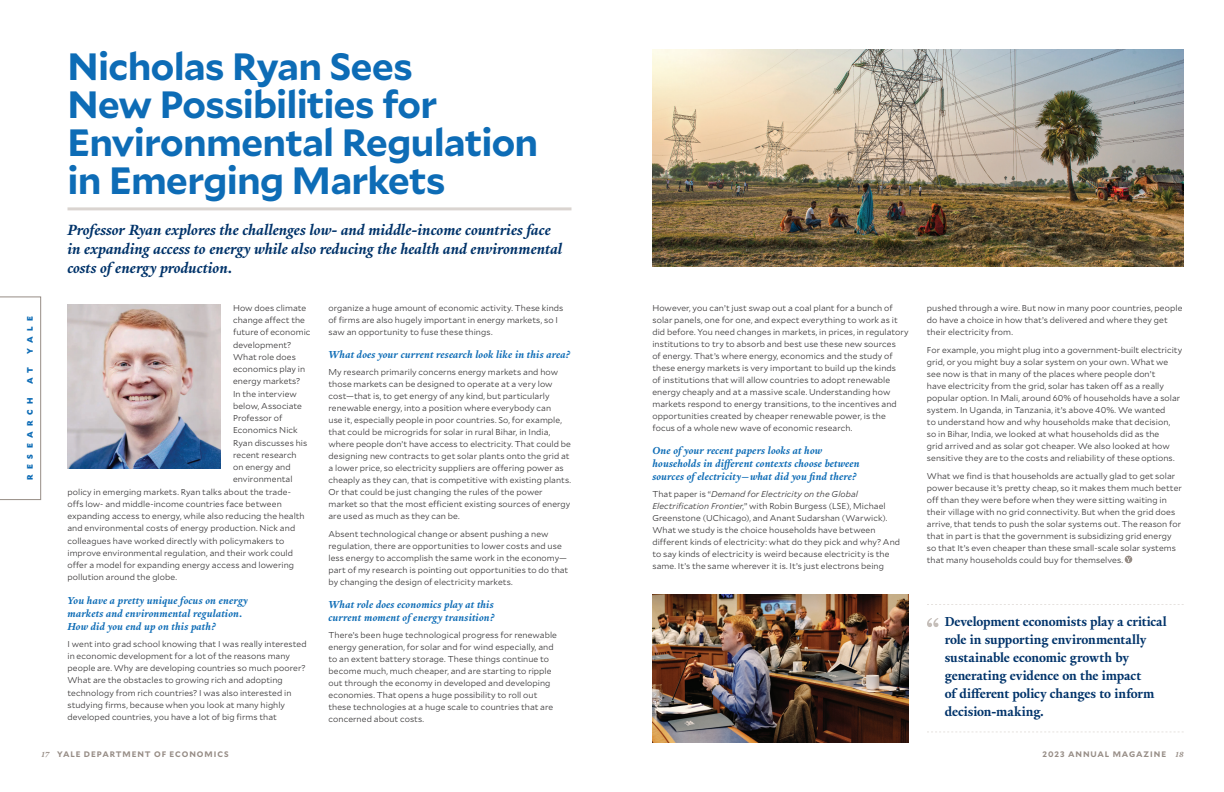
<style>
.page{position:relative;width:1224px;height:792px;background:#fff}
.page>*{position:absolute;margin:0;border:0;box-sizing:border-box;transform-origin:0 0}
.Light_Blue_Section_Head{font:700 38px/38px "Mallory";letter-spacing:-.02em;color:#0d6cb6}
.Dark_Blue_Section_Subhead{font:italic 700 16px/19px "Yale New";letter-spacing:.005em;color:#01336a}
.Callout{font:700 14px/18px "Yale New";letter-spacing:-.005em;color:#01336a}
.Sub-Sub_1{font:italic 700 11px/13px "Yale New";letter-spacing:.015em;color:#0d6cb6}
.Copy{font:300 8.5px/12px "Mallory";letter-spacing:.005em;color:#312f30}
.t1{font:700 8px "Mallory";letter-spacing:.115em;color:#978d86}
.Category{font:900 8px "Mallory";letter-spacing:.7em;color:#0d6cb6}
.s1{font-style:italic}
.s2{font-family:"Yale New";font-style:italic}
</style>
<div class="page">
<svg style="left:0;top:297px;width:41px;height:203px"></svg>
<hr style="left:68px;top:207px;width:504px;height:3px;background:#dad4d0">
<div style="left:1125px;top:556px;width:7px;height:7px;background:#978d86;border-radius:50%"></div>
<svg style="left:1126px;top:557px;width:5px;height:5px"></svg>
<img style="left:653px;top:50px;width:531px;height:216px">
<img style="left:68px;top:304px;width:152px;height:164px">
<img style="left:652px;top:594px;width:257px;height:148px">
<svg style="left:927px;top:604px;width:257px;height:1px"></svg>
<svg style="left:927px;top:618px;width:11px;height:9px"></svg>
<svg style="left:927px;top:731px;width:257px;height:1px"></svg>
<p class="Category" style="left:24px;top:354px;width:39px;rotate:-90deg">YALE</p>
<p class="Category" style="left:24px;top:384px;width:19px;rotate:-90deg">A T</p>
<p class="Category" style="left:24px;top:480px;width:85px;rotate:-90deg">RESEARCH</p>
<p class="Light_Blue_Section_Head" style="left:68px;top:45px;width:472px">Nicholas Ryan Sees<br>New Possibilities for<br>Environmental Regulation in Emerging Markets</p>
<p class="Dark_Blue_Section_Subhead" style="left:68px;top:221px;width:496px">Professor Ryan explores the challenges low- and middle-income countries face in expanding access to energy while also reducing the health and environmental costs of energy production.</p>
<p class="Copy" style="left:233px;top:301px;width:75px">How does climate</p>
<p class="Copy" style="left:233px;top:314px;width:73px">change affect the</p>
<p class="Copy" style="left:233px;top:326px;width:79px">future of economic</p>
<p class="Copy" style="left:233px;top:338px;width:60px">development?</p>
<p class="Copy" style="left:233px;top:350px;width:64px">What role does</p>
<p class="Copy" style="left:233px;top:363px;width:74px">economics play in</p>
<p class="Copy" style="left:233px;top:375px;width:69px">energy markets?</p>
<p class="Copy" style="left:233px;top:387px;width:65px">In the interview</p>
<p class="Copy" style="left:233px;top:399px;width:70px">below, Associate</p>
<p class="Copy" style="left:233px;top:412px;width:51px">Professor of</p>
<p class="Copy" style="left:233px;top:424px;width:66px">Economics Nick</p>
<p class="Copy" style="left:233px;top:436px;width:76px">Ryan discusses his</p>
<p class="Copy" style="left:233px;top:448px;width:65px">recent research</p>
<p class="Copy" style="left:233px;top:461px;width:59px">on energy and</p>
<p class="Copy" style="left:233px;top:473px;width:61px">environmental</p>
<p class="Copy" style="left:68px;top:485px;width:225px">policy in emerging markets. Ryan talks about the trade-</p>
<p class="Copy" style="left:68px;top:497px;width:216px">offs low- and middle-income countries face between</p>
<p class="Copy" style="left:68px;top:510px;width:239px">expanding access to energy, while also reducing the health</p>
<p class="Copy" style="left:68px;top:522px;width:229px">and environmental costs of energy production. Nick and</p>
<p class="Copy" style="left:68px;top:534px;width:218px">colleagues have worked directly with policymakers to</p>
<p class="Copy" style="left:68px;top:546px;width:227px">improve environmental regulation, and their work could</p>
<p class="Copy" style="left:68px;top:559px;width:228px">offer a model for expanding energy access and lowering</p>
<p class="Copy" style="left:68px;top:571px;width:111px">pollution around the globe.</p>
<p class="Sub-Sub_1" style="left:68px;top:594px;width:182px">You have a pretty unique focus on energy markets and environmental regulation.<br>How did you end up on this path?</p>
<p class="Copy" style="left:68px;top:637px;width:241px">I went into grad school knowing that I was really interested in economic development for a lot of the reasons many people are. Why are developing countries so much poorer?<br>What are the obstacles to growing rich and adopting technology from rich countries? I was also interested in studying firms, because when you look at many highly developed countries, you have a lot of big firms that</p>
<p class="Copy" style="left:328px;top:301px;width:236px">organize a huge amount of economic activity. These kinds of firms are also hugely important in energy markets, so I saw an opportunity to fuse these things.</p>
<p class="Sub-Sub_1" style="left:328px;top:348px;width:243px">What does your current research look like in this area?</p>
<p class="Copy" style="left:328px;top:365px;width:244px">My research primarily concerns energy markets and how those markets can be designed to operate at a very low cost—that is, to get energy of any kind, but particularly renewable energy, into a position where everybody can<br>use it, especially people in poor countries. So, for example, that could be microgrids for solar in rural Bihar, in India, where people don’t have access to electricity. That could be designing new contracts to get solar plants onto the grid at a lower price, so electricity suppliers are offering power as cheaply as they can, that is competitive with existing plants.<br>Or that could be just changing the rules of the power market so that the most efficient existing sources of energy are used as much as they can be.</p>
<p class="Copy" style="left:328px;top:527px;width:241px">Absent technological change or absent pushing a new regulation, there are opportunities to lower costs and use less energy to accomplish the same work in the economy— part of my research is pointing out opportunities to do that by changing the design of electricity markets.</p>
<p class="Sub-Sub_1" style="left:328px;top:598px;width:167px">What role does economics play at this current moment of energy transition?</p>
<p class="Copy" style="left:328px;top:628px;width:230px">There’s been huge technological progress for renewable energy generation, for solar and for wind especially, and to an extent battery storage. These things continue to become much, much cheaper, and are starting to ripple out through the economy in developed and developing economies. That opens a huge possibility to roll out these technologies at a huge scale to countries that are concerned about costs.</p>
<p class="Copy" style="left:652px;top:301px;width:258px">However, you can’t just swap out a coal plant for a bunch of solar panels, one for one, and expect everything to work as it did before. You need changes in markets, in prices, in regulatory institutions to try to absorb and best use these new sources<br>of energy. That’s where energy, economics and the study of these energy markets is very important to build up the kinds<br>of institutions that will allow countries to adopt renewable energy cheaply and at a massive scale. Understanding how markets respond to energy transitions, to the incentives and opportunities created by cheaper renewable power, is the focus of a whole new wave of economic research.</p>
<p class="Sub-Sub_1" style="left:652px;top:444px;width:209px">One of your recent papers looks at how households in different contexts choose between sources of electricity—what did you find there?</p>
<p class="Copy" style="left:652px;top:487px;width:249px">That paper is “<span class="s1">Demand for Electricity on the Global Electrification Frontier</span>,” with Robin Burgess (LSE), Michael Greenstone (UChicago), and Anant Sudarshan (Warwick).<br>What we study is the choice households have between different kinds of electricity: what do they pick and why? And to say kinds of electricity is weird because electricity is the same. It’s the same wherever it is. It’s just electrons being</p>
<p class="Copy" style="left:927px;top:301px;width:257px">pushed through a wire. But now in many poor countries, people do have a choice in how that’s delivered and where they get their electricity from.</p>
<p class="Copy" style="left:927px;top:343px;width:257px">For example, you might plug into a government-built electricity grid, or you might buy a solar system on your own. What we see now is that in many of the places where people don’t<br>have electricity from the grid, solar has taken off as a really popular option. In Mali, around 60% of households have a solar system. In Uganda, in Tanzania, it’s above 40%. We wanted<br>to understand how and why households make that decision,<br>so in Bihar, India, we looked at what households did as the<br>grid arrived and as solar got cheaper. We also looked at how sensitive they are to the costs and reliability of these options.</p>
<p class="Copy" style="left:927px;top:469px;width:257px">What we find is that households are actually glad to get solar power because it’s pretty cheap, so it makes them much better off than they were before when they were sitting waiting in their village with no grid connectivity. But when the grid does arrive, that tends to push the solar systems out. The reason for that in part is that the government is subsidizing grid energy so that It’s even cheaper than these small-scale solar systems that many households could buy for themselves.</p>
<p class="Callout" style="left:945px;top:613px;width:224px">Development economists play a critical role in supporting environmentally sustainable economic growth by generating evidence on the impact<br>of different policy changes to inform decision-making.</p>
<p class="t1" style="left:41px;top:748px;width:189px"><span class="s2">17</span> YALE DEPARTMENT OF ECONOMICS</p>
<p class="t1" style="left:1043px;top:748px;width:143px">2023 ANNUAL MAGAZINE <span class="s2">18</span></p>
</div>
